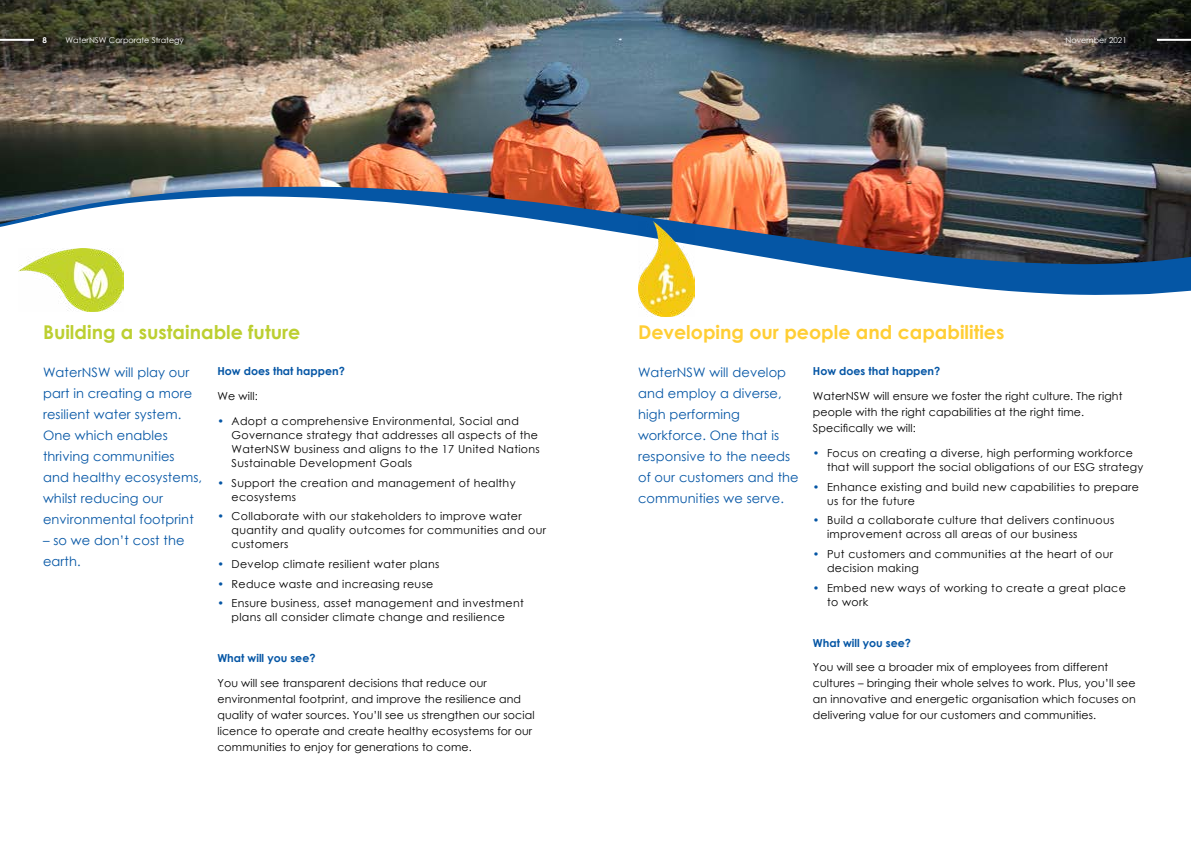
<style>
.page{position:relative;width:1191px;height:842px;background:#fff}
.page>*{position:absolute;margin:0;border:0;box-sizing:border-box;transform-origin:0 0}
.t1{font:700 19px "Century Gothic";color:#ffce35}
.t2{font:700 19px "Century Gothic";color:#bccf31}
.t3{font:13px/21px "Century Gothic";letter-spacing:.01em;color:#0556a5}
.t4{font:11px/14px "Century Gothic";letter-spacing:.03em;color:#000}
.t5{font:11px/16px "Century Gothic";letter-spacing:.01em;color:#000}
.t6{font:700 11px "Century Gothic";color:#0556a5}
.t7{font:8px "Century Gothic";color:#fff}
.t8{font:700 8px "Century Gothic";color:#fff}
.s1{font-weight:700;color:#0556a5}
</style>
<div class="page">
<img style="left:0;top:0;width:1191px;height:187px">
<img style="left:0;top:187px;width:1191px;height:108px">
<img style="left:18px;top:248px;width:105px;height:64px">
<img style="left:638px;top:221px;width:57px;height:95px">
<hr style="left:1157px;top:39px;width:34px;height:2px;background:#fff">
<hr style="left:0;top:39px;width:34px;height:2px;background:#fff">
<p class="t8" style="left:43px;top:34px;width:6px">8</p>
<p class="t7" style="left:66px;top:34px;width:120px">WaterNSW Corporate Strategy</p>
<p class="t7" style="left:1065px;top:34px;width:63px">November 2021</p>
<h1 class="t2" style="left:43px;top:318px;width:259px">Building a sustainable future</h1>
<p class="t6" style="left:217px;top:363px;width:129px">How does that happen?</p>
<p class="t4" style="left:217px;top:389px;width:42px">We will:</p>
<p class="t4" style="left:231px;top:414px;width:310px;text-indent:-14px"><span class="s1">•</span> Adopt a comprehensive Environmental, Social and Governance strategy that addresses all aspects of the WaterNSW business and aligns to the 17 United Nations Sustainable Development Goals</p>
<p class="t4" style="left:231px;top:476px;width:285px;text-indent:-14px"><span class="s1">•</span> Support the creation and management of healthy ecosystems</p>
<p class="t4" style="left:231px;top:509px;width:316px;text-indent:-14px"><span class="s1">•</span> Collaborate with our stakeholders to improve water quantity and quality outcomes for communities and our customers</p>
<p class="t4" style="left:217px;top:557px;width:223px"><span class="s1">•</span> Develop climate resilient water plans</p>
<p class="t4" style="left:217px;top:577px;width:217px"><span class="s1">•</span> Reduce waste and increasing reuse</p>
<p class="t4" style="left:217px;top:596px;width:308px;text-align:center"><span class="s1">•</span> Ensure business, asset management and investment plans all consider climate change and resilience</p>
<p class="t6" style="left:217px;top:650px;width:100px">What will you see?</p>
<p class="t5" style="left:217px;top:674px;width:319px">You will see transparent decisions that reduce our environmental footprint, and improve the resilience and quality of water sources. You’ll see us strengthen our social licence to operate and create healthy ecosystems for our communities to enjoy for generations to come.</p>
<p class="t3" style="left:43px;top:361px;width:161px">WaterNSW will play our part in creating a more resilient water system.<br>One which enables thriving communities and healthy ecosystems, whilst reducing our environmental footprint</p>
<p class="t3" style="left:43px;top:529px;width:143px">– so we don’t cost the earth.</p>
<h1 class="t1" style="left:638px;top:318px;width:368px">Developing our people and capabilities</h1>
<p class="t3" style="left:638px;top:361px;width:162px">WaterNSW will develop and employ a diverse, high performing workforce. One that is responsive to the needs of our customers and the communities we serve.</p>
<p class="t6" style="left:813px;top:363px;width:129px">How does that happen?</p>
<p class="t5" style="left:813px;top:388px;width:311px">WaterNSW will ensure we foster the right culture. The right people with the right capabilities at the right time.<br>Specifically we will:</p>
<p class="t4" style="left:827px;top:446px;width:318px;text-indent:-14px"><span class="s1">•</span> Focus on creating a diverse, high performing workforce that will support the social obligations of our ESG strategy</p>
<p class="t4" style="left:827px;top:480px;width:313px;text-indent:-14px"><span class="s1">•</span> Enhance existing and build new capabilities to prepare us for the future</p>
<p class="t4" style="left:827px;top:513px;width:289px;text-indent:-14px"><span class="s1">•</span> Build a collaborate culture that delivers continuous improvement across all areas of our business</p>
<p class="t4" style="left:827px;top:547px;width:287px;text-indent:-14px"><span class="s1">•</span> Put customers and communities at the heart of our decision making</p>
<p class="t4" style="left:827px;top:581px;width:300px;text-indent:-14px"><span class="s1">•</span> Embed new ways of working to create a great place to work</p>
<p class="t6" style="left:813px;top:634px;width:100px">What will you see?</p>
<p class="t5" style="left:813px;top:659px;width:324px">You will see a broader mix of employees from different cultures – bringing their whole selves to work. Plus, you’ll see an innovative and energetic organisation which focuses on delivering value for our customers and communities.</p>
</div>
